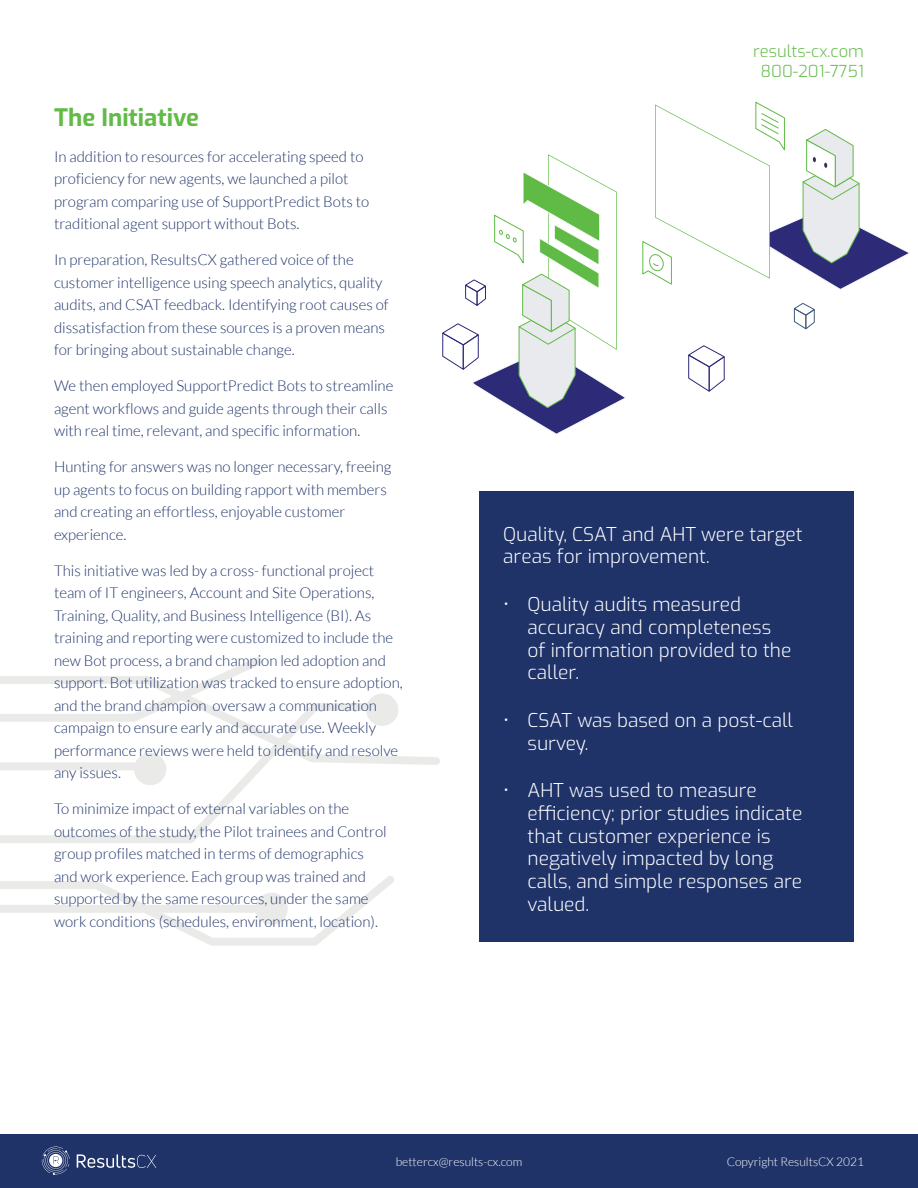
<style>
.page{position:relative;width:918px;height:1188px;background:#fff}
.page>*{position:absolute;margin:0;border:0;box-sizing:border-box;transform-origin:0 0}
.t1{font:100 24px "Exo";color:#62bb47}
.t2{font:100 19.05px/23px "Exo";color:#fff}
.t3{font:100 16.5px "Exo";color:#62bb47}
.t4{font:300 15px/22.5px "Lato";color:#1f3369}
.t5{font:300 12px "Lato";color:#fff}
</style>
<div class="page">
<svg style="left:642px;top:102px;width:268px;height:188px"></svg>
<svg style="left:793px;top:303px;width:22px;height:27px"></svg>
<svg style="left:688px;top:345px;width:37px;height:47px"></svg>
<svg style="left:0;top:770px;width:261px;height:73px"></svg>
<svg style="left:0;top:876px;width:394px;height:70px"></svg>
<div style="left:255px;top:893px;width:33px;height:32px;background:#eaeae9;border-radius:50%"></div>
<div style="left:134px;top:753px;width:32px;height:32px;background:#eaeae9;border-radius:50%"></div>
<svg style="left:0;top:657px;width:440px;height:113px"></svg>
<div style="left:0;top:1134px;width:918px;height:54px;background:#1f3369"></div>
<svg style="left:77px;top:1154px;width:79px;height:14px"></svg>
<svg style="left:42px;top:1147px;width:28px;height:28px"></svg>
<div style="left:479px;top:491px;width:375px;height:451px;background:#1f3369"></div>
<svg style="left:442px;top:154px;width:183px;height:281px"></svg>
<p class="t1" style="left:54px;top:100px;width:147px">The Initiative</p>
<p class="t4" style="left:54px;top:145px;width:317px">In addition to resources for accelerating speed to proficiency for new agents, we launched a pilot program comparing use of SupportPredict Bots to traditional agent support without Bots.</p>
<p class="t4" style="left:54px;top:249px;width:336px">In preparation, ResultsCX gathered voice of the customer intelligence using speech analytics, quality audits, and CSAT feedback. Identifying root causes of dissatisfaction from these sources is a proven means for bringing about sustainable change.</p>
<p class="t4" style="left:54px;top:375px;width:341px">We then employed SupportPredict Bots to streamline agent workflows and guide agents through their calls with real time, relevant, and specific information.</p>
<p class="t4" style="left:54px;top:456px;width:339px">Hunting for answers was no longer necessary, freeing up agents to focus on building rapport with members and creating an effortless, enjoyable customer experience.</p>
<p class="t4" style="left:54px;top:559px;width:350px">This initiative was led by a cross- functional project team of IT engineers, Account and Site Operations, Training, Quality, and Business Intelligence (BI). As training and reporting were customized to include the new Bot process, a brand champion led adoption and support. Bot utilization was tracked to ensure adoption, and the brand champion oversaw a communication campaign to ensure early and accurate use. Weekly performance reviews were held to identify and resolve any issues.</p>
<p class="t4" style="left:54px;top:798px;width:334px">To minimize impact of external variables on the outcomes of the study, the Pilot trainees and Control group profiles matched in terms of demographics and work experience. Each group was trained and supported by the same resources, under the same work conditions (schedules, environment, location).</p>
<p class="t3" style="left:753px;top:39px;width:112px">results-cx.com</p>
<p class="t3" style="left:760px;top:59px;width:105px">800-201-7751</p>
<p class="t2" style="left:503px;top:521px;width:301px">Quality, CSAT and AHT were target areas for improvement.</p>
<p class="t2" style="left:528px;top:591px;width:265px;text-indent:-24px">• Quality audits measured accuracy and completeness of information provided to the caller.</p>
<p class="t2" style="left:528px;top:707px;width:267px;text-indent:-24px">• CSAT was based on a post-call survey.</p>
<p class="t2" style="left:528px;top:778px;width:276px;text-indent:-24px">• AHT was used to measure efficiency; prior studies indicate that customer experience is negatively impacted by long calls, and simple responses are valued.</p>
<p class="t5" style="left:396px;top:1155px;width:128px">bettercx@results-cx.com</p>
<p class="t5" style="left:727px;top:1155px;width:139px">Copyright ResultsCX 2021</p>
</div>
